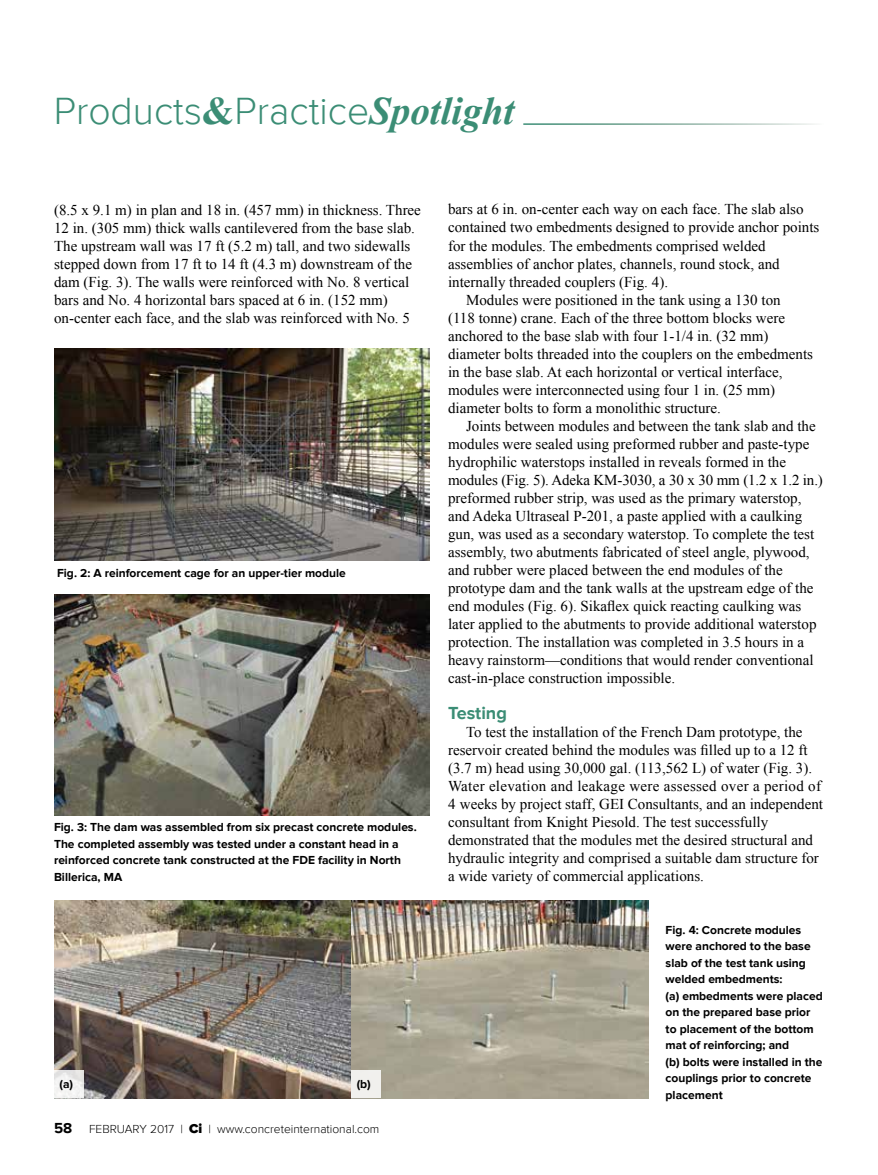
<style>
.page{position:relative;width:878px;height:1175px;background:#fff}
.page>*{position:absolute;margin:0;border:0;box-sizing:border-box;transform-origin:0 0}
.t1{font:300 39px "Proxima Nova";color:#3b8d75}
.t2{font:700 18px "Proxima Nova";color:#3b8d75}
.t3{font:15px/18px "Times New Roman";color:#000}
.t4{font:700 12px/16.5px "Proxima Nova";color:#000}
.t5{font:300 12px "Proxima Nova";color:#000}
.s1{font-family:"Times New Roman";font-weight:700}
.s2{font-family:"Times New Roman";font-weight:700;font-style:italic}
.s3{font-weight:700;font-size:15px}
.s4{font-weight:900;font-size:13.5px}
</style>
<div class="page">
<img style="left:54px;top:348px;width:376px;height:212px">
<img style="left:54px;top:594px;width:376px;height:221px">
<img style="left:54px;top:900px;width:594px;height:198px">
<svg style="left:54px;top:1070px;width:30px;height:27px"></svg>
<div style="left:351px;top:1070px;width:30px;height:27px;background:#f1f0ed"></div>
<h1 class="t1" style="left:54px;top:95px;width:462px">Products<span class="s1">&amp;</span>Practice<span class="s2">Spotlight</span></h1>
<p class="t3" style="left:54px;top:201px;width:368px">(8.5 x 9.1 m) in plan and 18 in. (457 mm) in thickness. Three 12 in. (305 mm) thick walls cantilevered from the base slab.<br>The upstream wall was 17 ft (5.2 m) tall, and two sidewalls stepped down from 17 ft to 14 ft (4.3 m) downstream of the dam (Fig. 3). The walls were reinforced with No. 8 vertical bars and No. 4 horizontal bars spaced at 6 in. (152 mm) on-center each face, and the slab was reinforced with No. 5</p>
<p class="t3" style="left:448px;top:200px;width:357px">bars at 6 in. on-center each way on each face. The slab also</p>
<p class="t3" style="left:448px;top:220px;width:373px">contained two embedments designed to provide anchor points</p>
<p class="t3" style="left:448px;top:236px;width:319px">for the modules. The embedments comprised welded</p>
<p class="t3" style="left:448px;top:256px;width:333px">assemblies of anchor plates, channels, round stock, and</p>
<p class="t3" style="left:448px;top:274px;width:221px">internally threaded couplers (Fig. 4).</p>
<p class="t3" style="left:466px;top:292px;width:316px">Modules were positioned in the tank using a 130 ton</p>
<p class="t3" style="left:448px;top:310px;width:338px">(118 tonne) crane. Each of the three bottom blocks were</p>
<p class="t3" style="left:448px;top:328px;width:322px">anchored to the base slab with four 1-1/4 in. (32 mm)</p>
<p class="t3" style="left:448px;top:346px;width:366px">diameter bolts threaded into the couplers on the embedments</p>
<p class="t3" style="left:448px;top:364px;width:336px">in the base slab. At each horizontal or vertical interface,</p>
<p class="t3" style="left:448px;top:382px;width:329px">modules were interconnected using four 1 in. (25 mm)</p>
<p class="t3" style="left:448px;top:400px;width:274px">diameter bolts to form a monolithic structure.</p>
<p class="t3" style="left:466px;top:418px;width:351px">Joints between modules and between the tank slab and the</p>
<p class="t3" style="left:448px;top:436px;width:363px">modules were sealed using preformed rubber and paste-type</p>
<p class="t3" style="left:448px;top:454px;width:339px">hydrophilic waterstops installed in reveals formed in the</p>
<p class="t3" style="left:448px;top:472px;width:376px">modules (Fig. 5). Adeka KM-3030, a 30 x 30 mm (1.2 x 1.2 in.)</p>
<p class="t3" style="left:448px;top:490px;width:355px">preformed rubber strip, was used as the primary waterstop,</p>
<p class="t3" style="left:448px;top:508px;width:356px">and Adeka Ultraseal P-201, a paste applied with a caulking</p>
<p class="t3" style="left:448px;top:524px;width:368px">gun, was used as a secondary waterstop. To complete the test</p>
<p class="t3" style="left:448px;top:544px;width:363px">assembly, two abutments fabricated of steel angle, plywood,</p>
<p class="t3" style="left:448px;top:562px;width:336px">and rubber were placed between the end modules of the</p>
<p class="t3" style="left:448px;top:580px;width:367px">prototype dam and the tank walls at the upstream edge of the</p>
<p class="t3" style="left:448px;top:596px;width:355px">end modules (Fig. 6). Sikaflex quick reacting caulking was</p>
<p class="t3" style="left:448px;top:616px;width:370px">later applied to the abutments to provide additional waterstop</p>
<p class="t3" style="left:448px;top:632px;width:357px">protection. The installation was completed in 3.5 hours in a</p>
<p class="t3" style="left:448px;top:652px;width:367px">heavy rainstorm—conditions that would render conventional</p>
<p class="t3" style="left:448px;top:670px;width:229px">cast-in-place construction impossible.</p>
<p class="t2" style="left:448px;top:705px;width:60px">Testing</p>
<p class="t3" style="left:448px;top:722px;width:376px;text-indent:18px">To test the installation of the French Dam prototype, the reservoir created behind the modules was filled up to a 12 ft (3.7 m) head using 30,000 gal. (113,562 L) of water (Fig. 3).<br>Water elevation and leakage were assessed over a period of 4 weeks by project staff, GEI Consultants, and an independent consultant from Knight Piesold. The test successfully demonstrated that the modules met the desired structural and hydraulic integrity and comprised a suitable dam structure for a wide variety of commercial applications.</p>
<p class="t4" style="left:57px;top:565px;width:290px">Fig. 2: A reinforcement cage for an upper-tier module</p>
<p class="t4" style="left:54px;top:819px;width:364px">Fig. 3: The dam was assembled from six precast concrete modules.<br>The completed assembly was tested under a constant head in a reinforced concrete tank constructed at the FDE facility in North Billerica, MA</p>
<p class="t4" style="left:59px;top:1076px;width:15px">(a)</p>
<p class="t4" style="left:357px;top:1076px;width:16px">(b)</p>
<p class="t5" style="left:54px;top:1123px;width:327px"><span class="s3">58</span> FEBRUARY 2017 | <span class="s4">Ci</span> | www.concreteinternational.com</p>
<p class="t4" style="left:665px;top:922px;width:159px">Fig. 4: Concrete modules were anchored to the base slab of the test tank using welded embedments:<br>(a) embedments were placed on the prepared base prior to placement of the bottom mat of reinforcing; and<br>(b) bolts were installed in the couplings prior to concrete placement</p>
</div>
